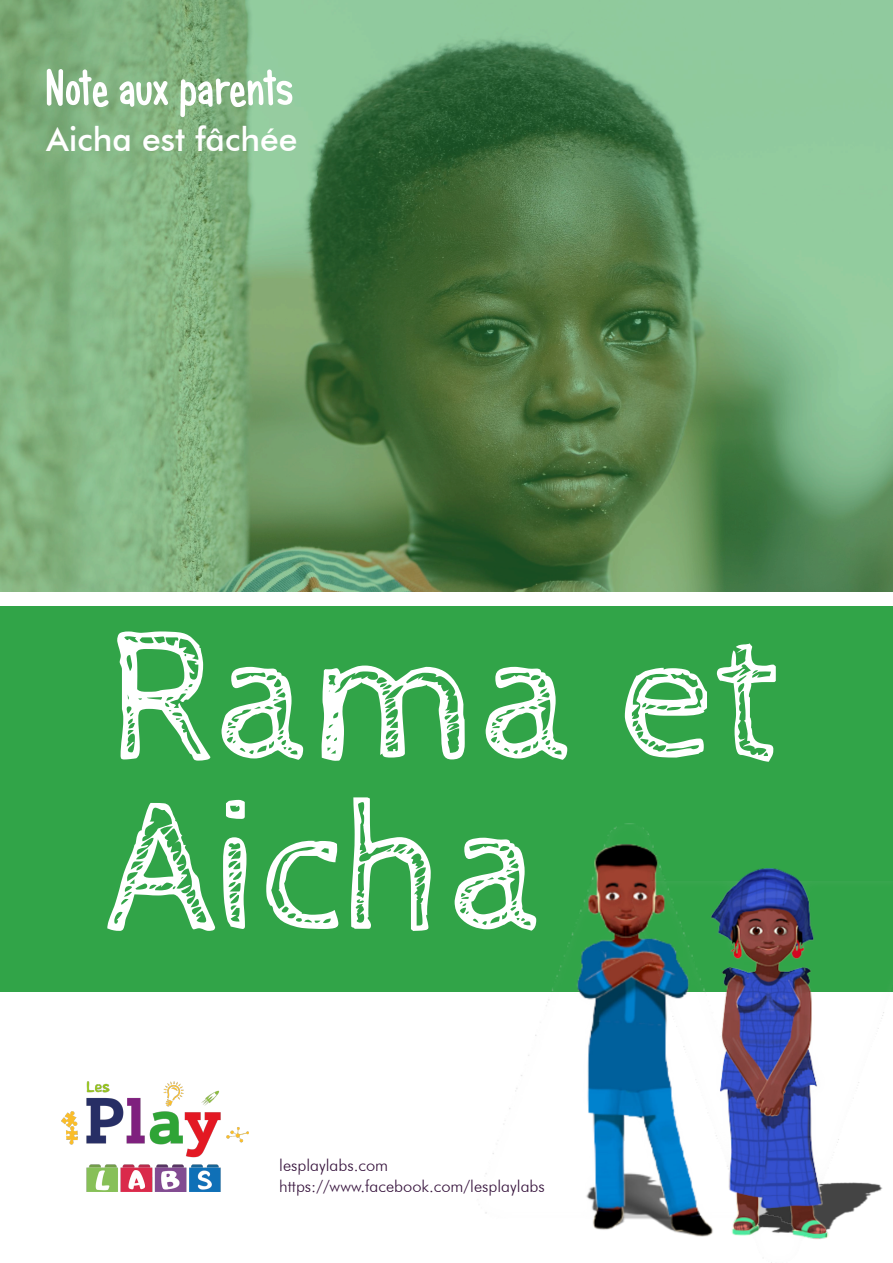
<style>
.page{position:relative;width:893px;height:1263px;background:#fff}
.page>*{position:absolute;margin:0;border:0;box-sizing:border-box;transform-origin:0 0}
.t1{font:190.05px/170.9px "Cabin Sketch";color:#fff}
.t2{font:700 51px "Candy Round BTN Cond";letter-spacing:-.01em;color:#fff}
.t3{font:500 33.6px "Futura BT";color:#fff}
.t4{font:300 16.5px/21.3px "Futura BT";color:#36133c}
</style>
<div class="page">
<div style="left:0;top:607px;width:893px;height:385px;background:#31a448"></div>
<img style="left:61px;top:1081px;width:187px;height:110px">
<div style="left:0;top:0;width:893px;height:592px;background:#31a448;opacity:.47"></div>
<img style="left:485px;top:823px;width:176px;height:407px">
<img style="left:631px;top:868px;width:253px;height:395px">
<h2 class="t2" style="left:45px;top:57px;width:250px">Note aux parents</h2>
<h3 class="t3" style="left:46px;top:125px;width:252px">Aicha est fâchée</h3>
<h1 class="t1" style="left:106px;top:617px;width:678px">Rama et<br>Aicha</h1>
<p class="t4" style="left:279px;top:1156px;width:267px">lesplaylabs.com https://www.facebook.com/lesplaylabs</p>
</div>
